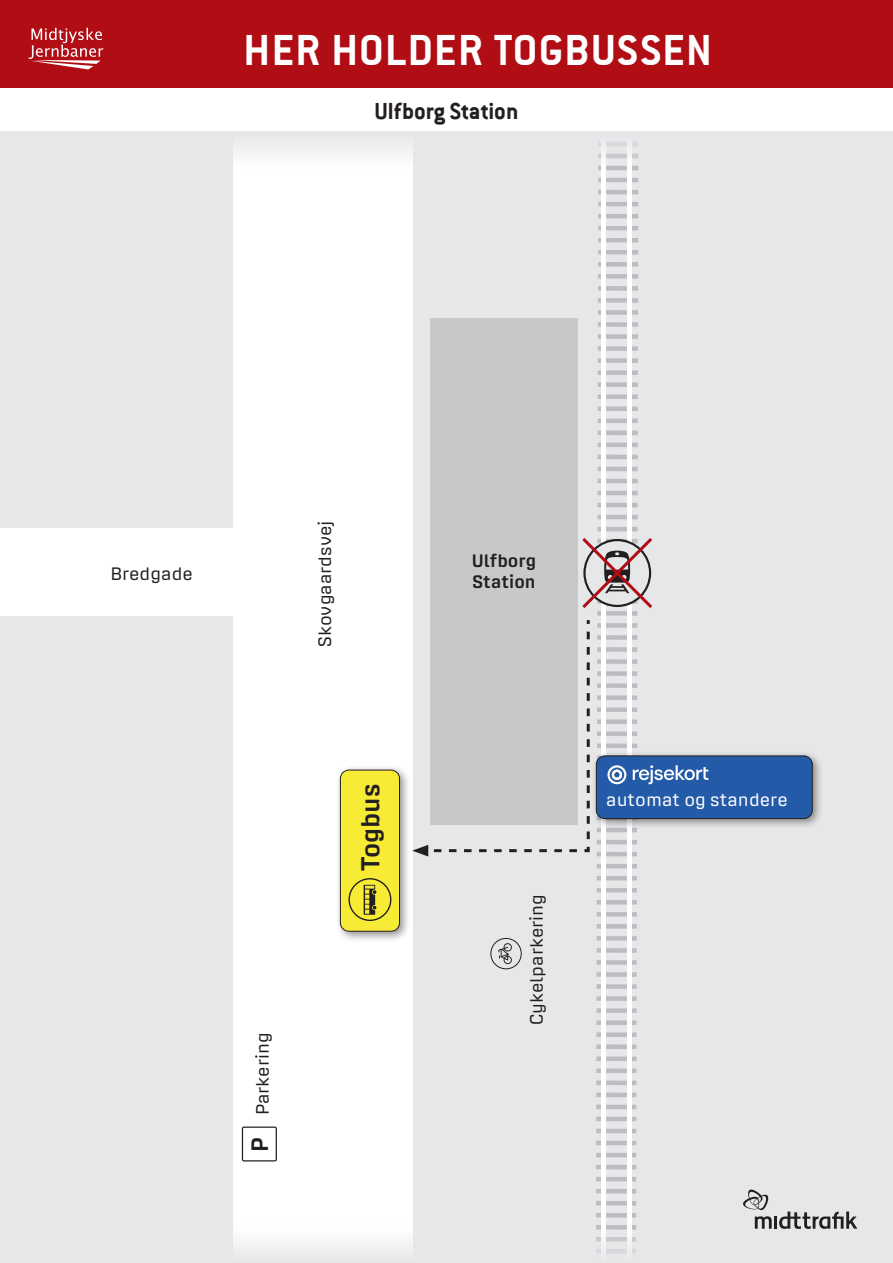
<style>
.page{position:relative;width:893px;height:1263px;background:#fff}
.page>*{position:absolute;margin:0;border:0;box-sizing:border-box;transform-origin:0 0}
.t1{font:46.95px "Conduit ITCTT Bold";letter-spacing:.03em;color:#fff}
.t2{font:500 25.95px "At B Skilt";color:#231f20}
.t3{font:700 25.5px "Conduit ITC";color:#231f20}
.t4{font:18px "At B Skilt";color:#231f20}
.t5{font:18px "At B Skilt";color:#fff}
.t6{font:500 18px/21.6px "At B Skilt";color:#231f20}
.s1{font-weight:500;font-size:23.7px}
</style>
<div class="page">
<div style="left:0;top:83px;width:893px;height:1180px;background:#e6e7e9"></div>
<svg style="left:576px;top:177px;width:63px;height:1041px"></svg>
<div style="left:601px;top:21px;width:5px;height:1242px;background:#fff"></div>
<div style="left:627px;top:21px;width:5px;height:1242px;background:#fff"></div>
<div style="left:233px;top:114px;width:179px;height:1149px;background:#fff"></div>
<div style="left:335px;top:764px;width:76px;height:179px;background:#231f20;opacity:.5"></div>
<div style="left:340px;top:770px;width:59px;height:161px;background:#f8eb36;border-radius:9px"></div>
<div style="left:340px;top:770px;width:60px;height:162px;border:1px solid #231f20;border-radius:9px"></div>
<svg style="left:348px;top:878px;width:43px;height:43px"></svg>
<div style="left:431px;top:319px;width:147px;height:506px;background:#c7c8ca"></div>
<svg style="left:579px;top:535px;width:73px;height:76px"></svg>
<svg style="left:490px;top:938px;width:32px;height:31px"></svg>
<div style="left:242px;top:1126px;width:35px;height:35px;border:1px solid #231f20;border-radius:2px"></div>
<div style="left:0;top:85px;width:893px;height:47px;background:#fff"></div>
<div style="left:0;top:528px;width:265px;height:87px;background:#fff"></div>
<svg style="left:412px;top:617px;width:179px;height:239px"></svg>
<div style="left:591px;top:750px;width:233px;height:80px;background:#231f20;opacity:.5"></div>
<div style="left:596px;top:756px;width:216px;height:62px;background:#245ba9;border-radius:9px"></div>
<div style="left:596px;top:755px;width:217px;height:64px;border:1px solid #231f20;border-radius:9px"></div>
<svg style="left:607px;top:765px;width:19px;height:19px"></svg>
<svg style="left:633px;top:765px;width:75px;height:19px"></svg>
<div style="left:0;top:0;width:893px;height:87px;background:#b00d15"></div>
<svg style="left:29px;top:28px;width:74px;height:41px"></svg>
<div style="left:0;top:132px;width:893px;height:42px;background:#e6e7e9"></div>
<div style="left:0;top:1221px;width:893px;height:42px;background:#e6e7e9"></div>
<svg style="left:743px;top:1189px;width:114px;height:40px"></svg>
<h1 class="t1" style="left:243px;top:23px;width:470px">HER HOLDER TOGBUSSEN</h1>
<h3 class="t3" style="left:374px;top:96px;width:145px">Ulfborg Station</h3>
<p class="t4" style="left:110px;top:563px;width:84px">Bredgade</p>
<p class="t4" style="left:315px;top:647px;width:128px;rotate:-90deg">Skovgaardsvej</p>
<h2 class="t2" style="left:356px;top:871px;width:89px;rotate:-90deg">Togbus</h2>
<p class="t4" style="left:252px;top:1152px;width:121px;rotate:-90deg"><span class="s1">P</span> Parkering</p>
<p class="t6" style="left:472px;top:549px;width:66px">Ulfborg<br>Station</p>
<p class="t4" style="left:526px;top:1025px;width:132px;rotate:-90deg">Cykelparkering</p>
<p class="t5" style="left:606px;top:789px;width:183px">automat og standere</p>
</div>
